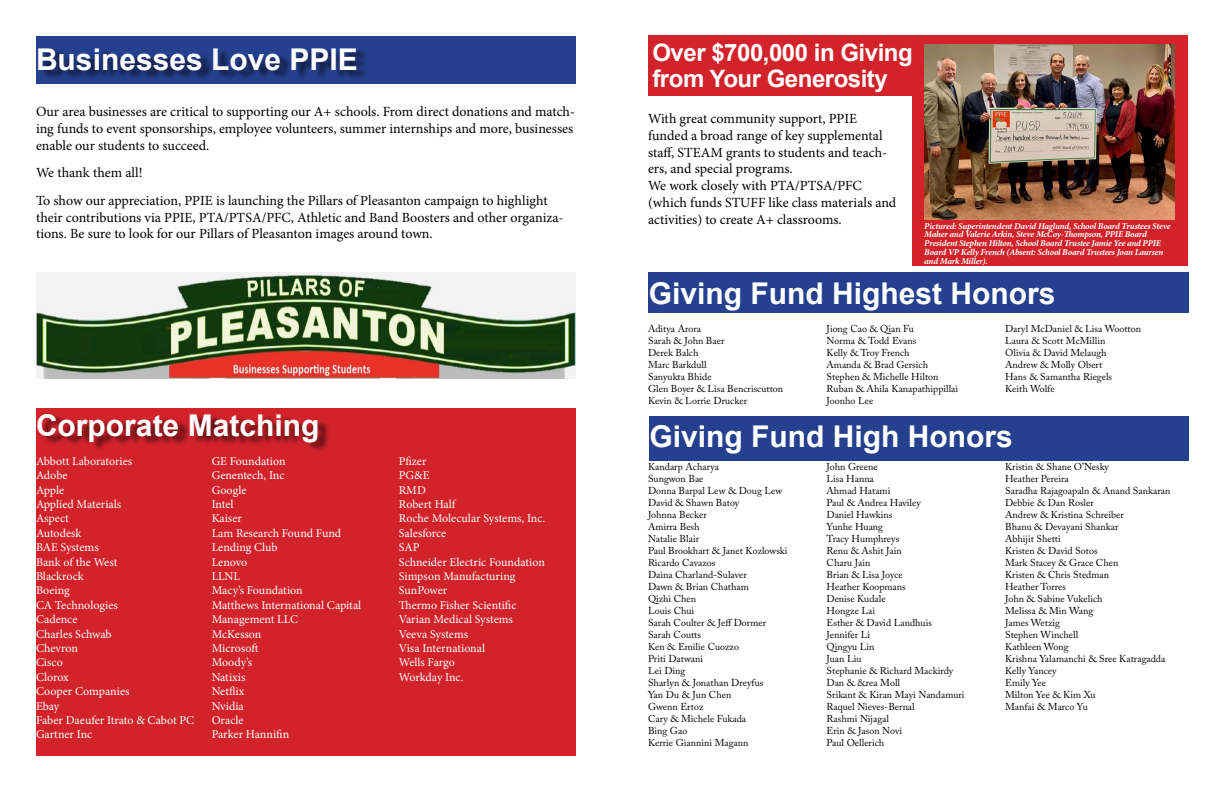
<style>
.page{position:relative;width:1224px;height:792px;background:#fff}
.page>*{position:absolute;margin:0;border:0;box-sizing:border-box;transform-origin:0 0}
.t1{font:700 30px "Arial";color:#fff}
.t2{font:700 24px/26px "Arial";letter-spacing:-.02em;color:#fff}
.t3{font:14px/16.8px "Minion Pro";letter-spacing:-.005em;color:#000}
.t4{font:12px/14.4px "Minion Pro";color:#fff}
.t5{font:10px/12px "Adobe Caslon Pro";color:#000}
.t6{font:italic 700 9px/8.8px "Minion Pro";letter-spacing:-.025em;color:#fff}
</style>
<div class="page">
<div style="left:36px;top:36px;width:540px;height:48px;background:#25408f"></div>
<div style="left:36px;top:408px;width:540px;height:348px;background:#d2232a"></div>
<div style="left:649px;top:416px;width:540px;height:45px;background:#25408f"></div>
<div style="left:912px;top:36px;width:276px;height:230px;background:#d2232a"></div>
<div style="left:648px;top:36px;width:267px;height:60px;background:#d2232a"></div>
<div style="left:41px;top:48px;width:328px;height:32px;background:#000;opacity:.61"></div>
<div style="left:40px;top:414px;width:290px;height:38px;background:#000;opacity:.61"></div>
<div style="left:648px;top:272px;width:541px;height:41px;background:#25408f"></div>
<img style="left:36px;top:272px;width:540px;height:106px">
<img style="left:924px;top:44px;width:251px;height:176px">
<h1 class="t1" style="left:36px;top:39px;width:323px">Businesses Love PPIE</h1>
<h3 class="t3" style="left:36px;top:103px;width:540px;text-align:justify">Our area businesses are critical to supporting our A+ schools. From direct donations and match&shy;ing funds to event sponsorships, employee volunteers, summer internships and more, businesses enable our students to succeed.</h3>
<h3 class="t3" style="left:36px;top:159px;width:513px;line-height:27.6px">We thank them all!<br>To show our appreciation, PPIE is launching the Pillars of Pleasanton campaign to highlight</h3>
<h3 class="t3" style="left:36px;top:209px;width:529px">their contributions via PPIE, PTA/PTSA/PFC, Athletic and Band Boosters and other organiza&shy;tions. Be sure to look for our Pillars of Pleasanton images around town.</h3>
<h1 class="t1" style="left:36px;top:405px;width:285px">Corporate Matching</h1>
<p class="t4" style="left:36px;top:454px;width:160px">Abbott Laboratories<br>Adobe<br>Apple<br>Applied Materials<br>Aspect<br>Autodesk<br>BAE Systems<br>Bank of the West<br>Blackrock<br>Boeing<br>CA Technologies<br>Cadence<br>Charles Schwab<br>Chevron<br>Cisco<br>Clorox<br>Cooper Companies<br>Ebay<br>Faber Daeufer Itrato &amp; Cabot PC<br>Gartner Inc</p>
<p class="t4" style="left:212px;top:454px;width:151px">GE Foundation<br>Genentech, Inc<br>Google<br>Intel<br>Kaiser<br>Lam Research Found Fund<br>Lending Club<br>Lenovo<br>LLNL<br>Macy’s Foundation<br>Matthews International Capital<br>Management LLC<br>McKesson<br>Microsoft<br>Moody’s<br>Natixis<br>Netflix<br>Nvidia<br>Oracle<br>Parker Hannifin</p>
<p class="t4" style="left:399px;top:454px;width:148px">Pfizer<br>PG&amp;E<br>RMD<br>Robert Half<br>Roche Molecular Systems, Inc.<br>Salesforce<br>SAP<br>Schneider Electric Foundation<br>Simpson Manufacturing<br>SunPower<br>Thermo Fisher Scientific<br>Varian Medical Systems<br>Veeva Systems<br>Visa International<br>Wells Fargo<br>Workday Inc.</p>
<h2 class="t2" style="left:652px;top:40px;width:262px">Over $700,000 in Giving from Your Generosity</h2>
<p class="t3" style="left:648px;top:110px;width:250px">With great community support, PPIE funded a broad range of key supplemental staff, STEAM grants to students and teach&shy;ers, and special programs.<br>We work closely with PTA/PTSA/PFC (which funds STUFF like class materials and activities) to create A+ classrooms.</p>
<p class="t6" style="left:924px;top:221px;width:248px">Pictured: Superintendent David Haglund, School Board Trustees Steve Maher and Valerie Arkin, Steve McCoy-Thompson, PPIE Board President Stephen Hilton, School Board Trustee Jamie Yee and PPIE Board VP Kelly French (Absent: School Board Trustees Joan Laursen and Mark Miller).</p>
<h1 class="t1" style="left:649px;top:273px;width:408px">Giving Fund Highest Honors</h1>
<p class="t5" style="left:648px;top:323px;width:137px">Aditya Arora<br>Sarah &amp; John Baer<br>Derek Balch<br>Marc Barkdull<br>Sanyukta Bhide<br>Glen Boyer &amp; Lisa Bencriscutton<br>Kevin &amp; Lorrie Drucker</p>
<p class="t5" style="left:827px;top:323px;width:133px">Jiong Cao &amp; Qian Fu<br>Norma &amp; Todd Evans<br>Kelly &amp; Troy French<br>Amanda &amp; Brad Gersich<br>Stephen &amp; Michelle Hilton<br>Ruban &amp; Ahila Kanapathippillai<br>Joonho Lee</p>
<p class="t5" style="left:1005px;top:323px;width:137px">Daryl McDaniel &amp; Lisa Wootton<br>Laura &amp; Scott McMillin<br>Olivia &amp; David Melaugh<br>Andrew &amp; Molly Obert<br>Hans &amp; Samantha Riegels<br>Keith Wolfe</p>
<h1 class="t1" style="left:649px;top:416px;width:365px">Giving Fund High Honors</h1>
<p class="t5" style="left:648px;top:460px;width:141px">Kandarp Acharya<br>Sungwon Bae<br>Donna Barpal Lew &amp; Doug Lew<br>David &amp; Shawn Batoy<br>Johnna Becker<br>Amirra Besh<br>Natalie Blair<br>Paul Brookhart &amp; Janet Kozlowski<br>Ricardo Cavazos<br>Daina Charland-Sulaver<br>Dawn &amp; Brian Chatham<br>Qizhi Chen<br>Louis Chui<br>Sarah Coulter &amp; Jeff Dormer<br>Sarah Coutts<br>Ken &amp; Emilie Cuozzo<br>Priti Datwani<br>Lei Ding<br>Sharlyn &amp; Jonathan Dreyfus<br>Yan Du &amp; Jun Chen<br>Gwenn Ertoz<br>Cary &amp; Michele Fukada<br>Bing Gao<br>Kerrie Giannini Magann</p>
<p class="t5" style="left:827px;top:460px;width:140px">John Greene<br>Lisa Hanna<br>Ahmad Hatami<br>Paul &amp; Andrea Haviley<br>Daniel Hawkins<br>Yunhe Huang<br>Tracy Humphreys<br>Renu &amp; Ashit Jain<br>Charu Jain<br>Brian &amp; Lisa Joyce<br>Heather Koopmans<br>Denise Kudale<br>Hongze Lai<br>Esther &amp; David Landhuis<br>Jennifer Li<br>Qingyu Lin<br>Juan Liu<br>Stephanie &amp; Richard Mackirdy<br>Dan &amp; &amp;rea Moll<br>Srikant &amp; Kiran Mayi Nandamuri<br>Raquel Nieves-Bernal<br>Rashmi Nijagal<br>Erin &amp; Jason Novi<br>Paul Oellerich</p>
<p class="t5" style="left:1005px;top:460px;width:167px">Kristin &amp; Shane O’Nesky<br>Heather Pereira<br>Saradha Rajagoapaln &amp; Anand Sankaran<br>Debbie &amp; Dan Rosler<br>Andrew &amp; Kristina Schreiber<br>Bhanu &amp; Devayani Shankar<br>Abhijit Shetti<br>Kristen &amp; David Sotos<br>Mark Stacey &amp; Grace Chen<br>Kristen &amp; Chris Stedman<br>Heather Torres<br>John &amp; Sabine Vukelich<br>Melissa &amp; Min Wang<br>James Wetzig<br>Stephen Winchell<br>Kathleen Wong<br>Krishna Yalamanchi &amp; Sree Katragadda<br>Kelly Yancey<br>Emily Yee<br>Milton Yee &amp; Kim Xu<br>Manfai &amp; Marco Yu</p>
</div>
